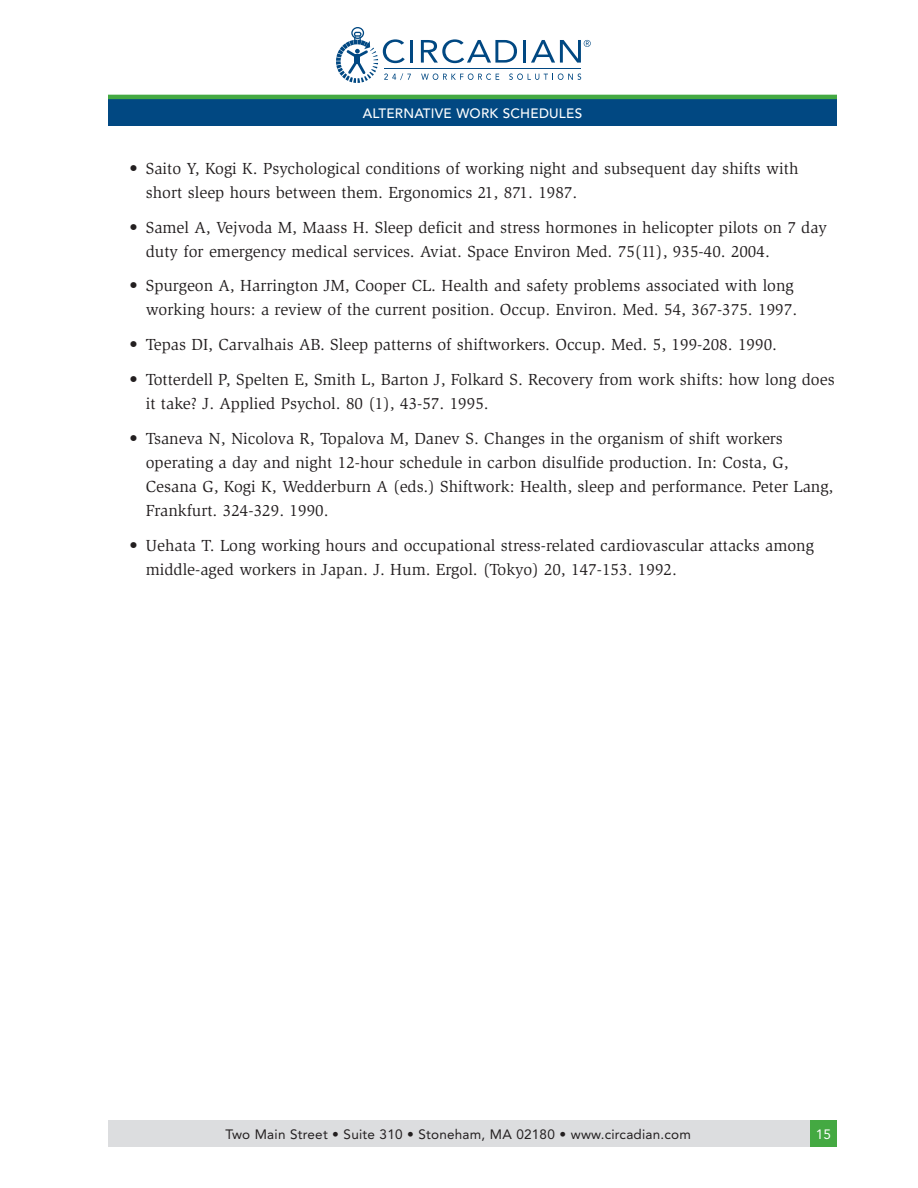
<style>
.page{position:relative;width:918px;height:1188px;background:#fff}
.page>*{position:absolute;margin:0;border:0;box-sizing:border-box;transform-origin:0 0}
.t1{font:16.5px/24px "Slimbach";color:#231f20}
.t2{font:13.5px "Avenir";letter-spacing:.015em;color:#231f20}
.t3{font:500 13.5px "Avenir";letter-spacing:.015em;color:#fff}
.t4{font:13.5px "Avenir";color:#fff}
</style>
<div class="page">
<hr style="left:410px;top:40px;width:3px;height:23px;background:#014882">
<svg style="left:421px;top:39px;width:96px;height:24px"></svg>
<hr style="left:523px;top:40px;width:3px;height:23px;background:#014882">
<svg style="left:421px;top:73px;width:78px;height:7px"></svg>
<svg style="left:509px;top:73px;width:72px;height:7px"></svg>
<hr style="left:384px;top:68px;width:197px;height:1px;background:#014882">
<svg style="left:336px;top:27px;width:75px;height:56px"></svg>
<svg style="left:531px;top:40px;width:60px;height:23px"></svg>
<div style="left:108px;top:99px;width:729px;height:27px;background:#014882"></div>
<hr style="left:108px;top:95px;width:729px;height:4px;background:#44a942">
<div style="left:108px;top:1120px;width:729px;height:28px;background:#dcdddf"></div>
<div style="left:810px;top:1120px;width:27px;height:28px;background:#44a942"></div>
<p class="t3" style="left:363px;top:108px;width:221px">ALTERNATIVE WORK SCHEDULES</p>
<p class="t1" style="left:146px;top:158px;width:654px;text-indent:-16px">• Saito Y, Kogi K. Psychological conditions of working night and subsequent day shifts with short sleep hours between them. Ergonomics 21, 871. 1987.</p>
<p class="t1" style="left:146px;top:216px;width:683px;text-indent:-16px">• Samel A, Vejvoda M, Maass H. Sleep deficit and stress hormones in helicopter pilots on 7 day duty for emergency medical services. Aviat. Space Environ Med. 75(11), 935-40. 2004.</p>
<p class="t1" style="left:130px;top:275px;width:669px;text-align:right">• Spurgeon A, Harrington JM, Cooper CL. Health and safety problems associated with long working hours: a review of the current position. Occup. Environ. Med. 54, 367-375. 1997.</p>
<p class="t1" style="left:130px;top:334px;width:649px">• Tepas DI, Carvalhais AB. Sleep patterns of shiftworkers. Occup. Med. 5, 199-208. 1990.</p>
<p class="t1" style="left:146px;top:369px;width:690px;text-indent:-16px">• Totterdell P, Spelten E, Smith L, Barton J, Folkard S. Recovery from work shifts: how long does it take? J. Applied Psychol. 80 (1), 43-57. 1995.</p>
<p class="t1" style="left:146px;top:428px;width:689px;text-indent:-16px">• Tsaneva N, Nicolova R, Topalova M, Danev S. Changes in the organism of shift workers operating a day and night 12-hour schedule in carbon disulfide production. In: Costa, G, Cesana G, Kogi K, Wedderburn A (eds.) Shiftwork: Health, sleep and performance. Peter Lang, Frankfurt. 324-329. 1990.</p>
<p class="t1" style="left:146px;top:534px;width:670px;text-indent:-16px">• Uehata T. Long working hours and occupational stress-related cardiovascular attacks among middle-aged workers in Japan. J. Hum. Ergol. (Tokyo) 20, 147-153. 1992.</p>
<p class="t2" style="left:226px;top:1129px;width:467px">Two Main Street • Suite 310 • Stoneham, MA 02180 • www.circadian.com</p>
<p class="t4" style="left:816px;top:1129px;width:17px">15</p>
</div>
